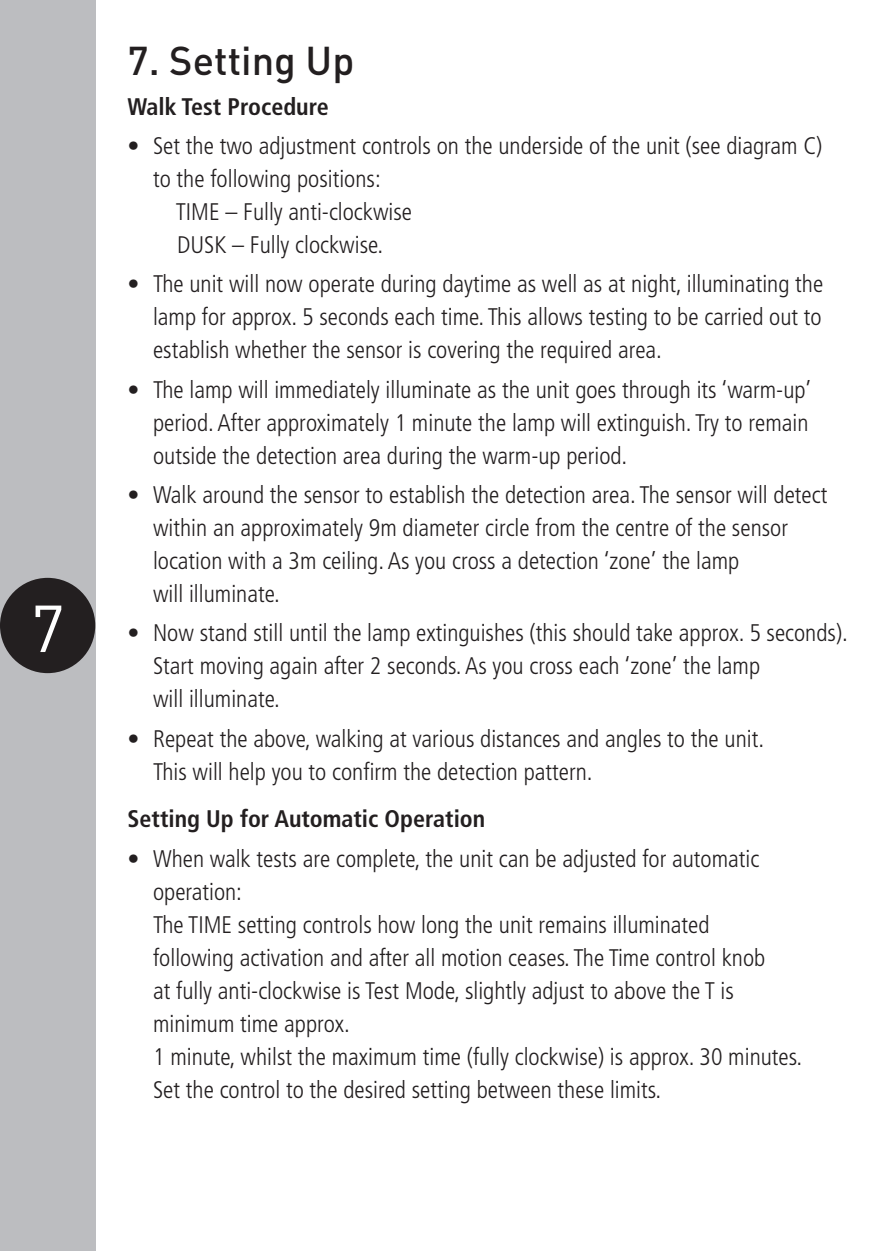
<style>
.page{position:relative;width:893px;height:1251px;background:#fff}
.page>*{position:absolute;margin:0;border:0;box-sizing:border-box;transform-origin:0 0}
.t1{font:65.1px "DIN";color:#fff}
.t2{font:500 39.6px "DIN";color:#231f20}
.t3{font:300 condensed 24px/33px "Frutiger LT";color:#231f20}
.t4{font:700 condensed 24px "Frutiger LT";color:#231f20}
</style>
<div class="page">
<div style="left:0;top:0;width:95px;height:1250px;background:#bcbdc0"></div>
<hr style="left:892px;top:0;width:1px;height:1250px;background:#bcbdc0">
<div style="left:0;top:577px;width:95px;height:96px;background:#231f20;border-radius:50%"></div>
<svg style="left:892px;top:577px;width:1px;height:96px"></svg>
<h1 class="t1" style="left:31px;top:587px;width:36px">7</h1>
<p class="t2" style="left:128px;top:36px;width:228px">7. Setting Up</p>
<p class="t4" style="left:128px;top:92px;width:203px">Walk Test Procedure</p>
<p class="t3" style="left:128px;top:129px;width:696px">• Set the two adjustment controls on the underside of the unit (see diagram C)</p>
<p class="t3" style="left:153px;top:162px;width:229px">to the following positions:</p>
<p class="t3" style="left:176px;top:195px;width:238px">TIME – Fully anti-clockwise</p>
<p class="t3" style="left:177px;top:228px;width:208px">DUSK – Fully clockwise.</p>
<p class="t3" style="left:153px;top:268px;width:672px;text-align:justify;text-indent:-26px">• The unit will now operate during daytime as well as at night, illuminating the lamp for approx. 5 seconds each time. This allows testing to be carried out to establish whether the sensor is covering the required area.</p>
<p class="t3" style="left:153px;top:373px;width:660px;text-align:justify;text-indent:-26px">• The lamp will immediately illuminate as the unit goes through its ‘warm-up’ period. After approximately 1 minute the lamp will extinguish. Try to remain outside the detection area during the warm-up period.</p>
<p class="t3" style="left:153px;top:478px;width:676px;text-indent:-26px">• Walk around the sensor to establish the detection area. The sensor will detect within an approximately 9m diameter circle from the centre of the sensor location with a 3m ceiling. As you cross a detection ‘zone’ the lamp<br>will illuminate.</p>
<p class="t3" style="left:153px;top:616px;width:696px;text-indent:-26px">• Now stand still until the lamp extinguishes (this should take approx. 5 seconds).<br>Start moving again after 2 seconds. As you cross each ‘zone’ the lamp<br>will illuminate.</p>
<p class="t3" style="left:153px;top:722px;width:613px;text-indent:-26px">• Repeat the above, walking at various distances and angles to the unit.<br>This will help you to confirm the detection pattern.</p>
<p class="t4" style="left:128px;top:804px;width:359px">Setting Up for Automatic Operation</p>
<p class="t3" style="left:153px;top:842px;width:650px;text-indent:-26px">• When walk tests are complete, the unit can be adjusted for automatic operation:<br>The TIME setting controls how long the unit remains illuminated<br>following activation and after all motion ceases. The Time control knob<br>at fully anti-clockwise is Test Mode, slightly adjust to above the T is minimum time approx.<br>1 minute, whilst the maximum time (fully clockwise) is approx. 30 minutes.<br>Set the control to the desired setting between these limits.</p>
</div>
